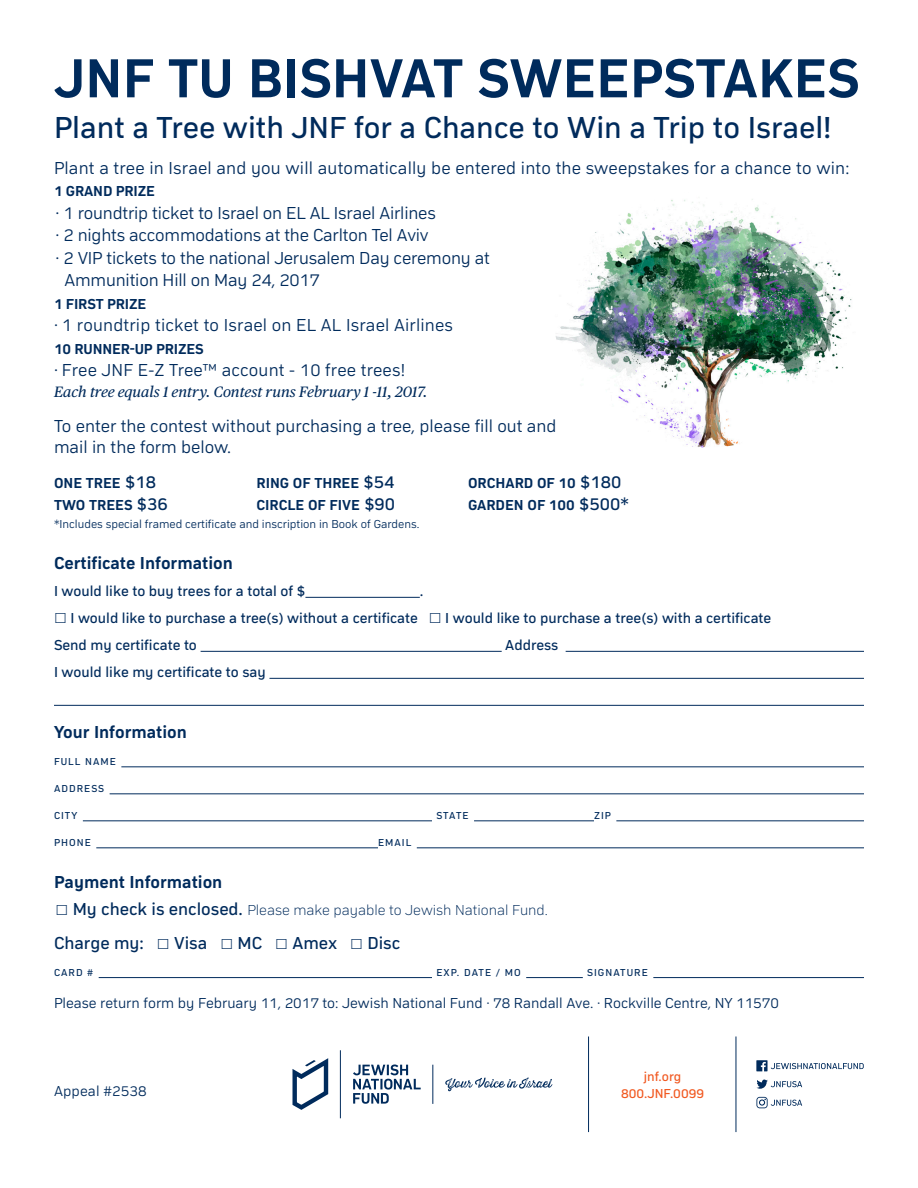
<style>
.page{position:relative;width:918px;height:1188px;background:#fff}
.page>*{position:absolute;margin:0;border:0;box-sizing:border-box;transform-origin:0 0}
.t1{font:700 57px "Compasse";color:#002b5c}
.t2{font:31.5px "Compasse";color:#002b5c}
.t3{font:300 18px/22.5px "Compasse";color:#002b5c}
.t4{font:700 18px "Compasse";color:#002b5c}
.t5{font:18px "Compasse";color:#002b5c}
.t6{font:15px "Compasse";color:#002b5c}
.t7{font:700 15px "Compasse";color:#002b5c}
.t8{font:300 15px "Compasse";color:#002b5c}
.t9{font:200 15px "Compasse";color:#002b5c}
.t10{font:italic 15px "Publico Text";color:#002b5c}
.t11{font:13.5px "Compasse";color:#f15921}
.t12{font:300 12px "Compasse";color:#002b5c}
.t13{font:10.5px "Compasse";letter-spacing:.1em;color:#002b5c}
.s1{font-weight:400;font-size:18px}
.s2{font-family:"Klavika";font-weight:300}
.s3{font-family:"Klavika";font-weight:300;font-size:15px}
</style>
<div class="page">
<hr style="left:305px;top:597px;width:115px;height:1px;background:#002b5c">
<hr style="left:201px;top:651px;width:301px;height:1px;background:#002b5c">
<hr style="left:566px;top:651px;width:298px;height:1px;background:#002b5c">
<hr style="left:269px;top:678px;width:595px;height:1px;background:#002b5c">
<hr style="left:54px;top:705px;width:810px;height:1px;background:#002b5c">
<hr style="left:121px;top:766px;width:743px;height:1px;background:#002b5c">
<hr style="left:110px;top:793px;width:754px;height:1px;background:#002b5c">
<hr style="left:83px;top:820px;width:349px;height:1px;background:#002b5c">
<hr style="left:474px;top:820px;width:120px;height:1px;background:#002b5c">
<hr style="left:616px;top:820px;width:248px;height:1px;background:#002b5c">
<hr style="left:96px;top:847px;width:282px;height:1px;background:#002b5c">
<hr style="left:417px;top:847px;width:447px;height:1px;background:#002b5c">
<hr style="left:99px;top:977px;width:333px;height:1px;background:#002b5c">
<hr style="left:526px;top:977px;width:57px;height:1px;background:#002b5c">
<hr style="left:653px;top:977px;width:211px;height:1px;background:#002b5c">
<img style="left:555px;top:199px;width:297px;height:249px">
<svg style="left:292px;top:1058px;width:37px;height:52px"></svg>
<svg style="left:353px;top:1065px;width:68px;height:39px"></svg>
<hr style="left:340px;top:1050px;width:1px;height:68px;background:#002b5c">
<svg style="left:756px;top:1060px;width:108px;height:11px"></svg>
<svg style="left:757px;top:1080px;width:45px;height:9px"></svg>
<svg style="left:756px;top:1097px;width:46px;height:11px"></svg>
<hr style="left:432px;top:1065px;width:1px;height:39px;background:#002b5c">
<hr style="left:736px;top:1036px;width:1px;height:96px;background:#002b5c">
<hr style="left:588px;top:1036px;width:1px;height:96px;background:#002b5c">
<svg style="left:445px;top:1077px;width:107px;height:14px"></svg>
<p class="t1" style="left:54px;top:45px;width:807px">JNF TU BISHVAT SWEEPSTAKES</p>
<p class="t2" style="left:54px;top:109px;width:779px">Plant a Tree with JNF for a Chance to Win a Trip to Israel!</p>
<p class="t3" style="left:54px;top:156px;width:797px">Plant a tree in Israel and you will automatically be entered into the sweepstakes for a chance to win:</p>
<p class="t7" style="left:54px;top:183px;width:103px">1 GRAND PRIZE</p>
<p class="t3" style="left:56px;top:201px;width:382px">∙ 1 roundtrip ticket to Israel on EL AL Israel Airlines</p>
<p class="t3" style="left:56px;top:224px;width:375px">∙ 2 nights accommodations at the Carlton Tel Aviv</p>
<p class="t3" style="left:64px;top:246px;width:427px;text-indent:-9px">∙ 2 VIP tickets to the national Jerusalem Day ceremony at<br>Ammunition Hill on May 24, 2017</p>
<p class="t7" style="left:54px;top:295px;width:94px">1 FIRST PRIZE</p>
<p class="t3" style="left:54px;top:314px;width:401px">∙ 1 roundtrip ticket to Israel on EL AL Israel Airlines</p>
<p class="t7" style="left:54px;top:340px;width:151px">10 RUNNER-UP PRIZES</p>
<p class="t3" style="left:54px;top:359px;width:353px">∙ Free JNF E-Z Tree™ account - 10 free trees!</p>
<p class="t10" style="left:54px;top:381px;width:375px">Each tree equals 1 entry. Contest runs February 1 -11, 2017.</p>
<p class="t3" style="left:54px;top:415px;width:504px;line-height:21px">To enter the contest without purchasing a tree, please fill out and mail in the form below.</p>
<p class="t7" style="left:54px;top:474px;width:104px">ONE TREE <span class="s1">$18</span></p>
<p class="t7" style="left:54px;top:496px;width:115px">TWO TREES <span class="s1">$36</span></p>
<p class="t7" style="left:256px;top:474px;width:140px">RING OF THREE <span class="s1">$54</span></p>
<p class="t7" style="left:256px;top:496px;width:140px">CIRCLE OF FIVE <span class="s1">$90</span></p>
<p class="t7" style="left:468px;top:474px;width:155px">ORCHARD OF 10 <span class="s1">$180</span></p>
<p class="t7" style="left:468px;top:496px;width:162px">GARDEN OF 100 <span class="s1">$500*</span></p>
<p class="t12" style="left:54px;top:517px;width:367px">*Includes special framed certificate and inscription in Book of Gardens.</p>
<p class="t4" style="left:54px;top:552px;width:180px">Certificate Information</p>
<p class="t6" style="left:54px;top:582px;width:253px">I would like to buy trees for a total of $</p>
<p class="t6" style="left:420px;top:582px;width:5px">.</p>
<p class="t6" style="left:54px;top:609px;width:719px"><span class="s2">•</span> I would like to purchase a tree(s) without a certificate <span class="s2">•</span> I would like to purchase a tree(s) with a certificate</p>
<p class="t6" style="left:54px;top:636px;width:144px">Send my certificate to</p>
<p class="t6" style="left:505px;top:636px;width:55px">Address</p>
<p class="t6" style="left:54px;top:663px;width:213px">I would like my certificate to say</p>
<p class="t4" style="left:54px;top:722px;width:135px">Your Information</p>
<p class="t13" style="left:54px;top:756px;width:63px">FULL NAME</p>
<p class="t13" style="left:54px;top:783px;width:52px">ADDRESS</p>
<p class="t13" style="left:54px;top:810px;width:25px">CITY</p>
<p class="t13" style="left:436px;top:810px;width:34px">STATE</p>
<p class="t13" style="left:594px;top:810px;width:18px">ZIP</p>
<p class="t13" style="left:54px;top:837px;width:38px">PHONE</p>
<p class="t13" style="left:378px;top:837px;width:35px">EMAIL</p>
<p class="t4" style="left:54px;top:871px;width:170px">Payment Information</p>
<p class="t9" style="left:56px;top:901px;width:494px"><span class="s2">•</span> <span class="s1">My check is enclosed.</span> Please make payable to Jewish National Fund.</p>
<p class="t5" style="left:54px;top:933px;width:348px">Charge my: <span class="s3">•</span> Visa <span class="s3">•</span> MC <span class="s3">•</span> Amex <span class="s3">•</span> Disc</p>
<p class="t13" style="left:54px;top:966px;width:41px">CARD #</p>
<p class="t13" style="left:436px;top:966px;width:86px">EXP. DATE / MO</p>
<p class="t13" style="left:587px;top:966px;width:62px">SIGNATURE</p>
<p class="t8" style="left:54px;top:994px;width:726px">Please return form by February 11, 2017 to: Jewish National Fund · 78 Randall Ave. · Rockville Centre, NY 11570</p>
<p class="t11" style="left:644px;top:1069px;width:39px">jnf.org</p>
<p class="t8" style="left:54px;top:1082px;width:94px">Appeal #2538</p>
<p class="t11" style="left:621px;top:1085px;width:85px">800.JNF.0099</p>
</div>
